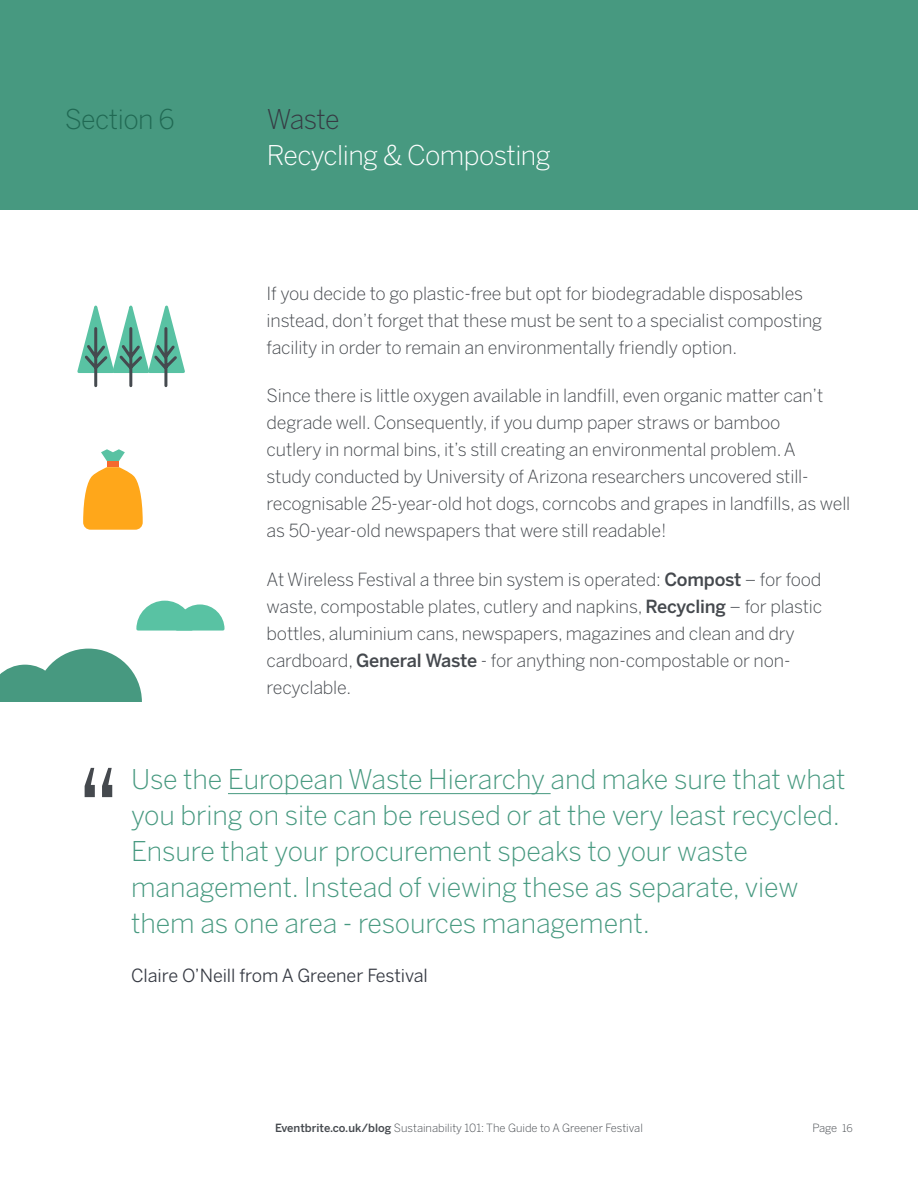
<style>
.page{position:relative;width:918px;height:1188px;background:#fff}
.page>*{position:absolute;margin:0;border:0;box-sizing:border-box;transform-origin:0 0}
.Do_not_use{font:300 27px/36px "Benton Sans";letter-spacing:-.005em;color:#479980}
.t1{font:300 27px/36px "Benton Sans";letter-spacing:-.02em;color:#fff}
.t2{font:300 27px "Benton Sans";letter-spacing:-.02em;color:#206953}
.t3{font:300 18px/27px "Benton Sans";letter-spacing:-.01em;color:#45494e}
.Do_not_use-2{font:18px "Benton Sans";letter-spacing:-.005em;color:#363a43}
.t4{font:300 11.25px "Benton Sans";color:#45494e}
.s1{color:#363a43}
.s2{font-weight:500}
.s3{font-size:10.5px}
</style>
<div class="page">
<div style="left:0;top:0;width:918px;height:210px;background:#479980"></div>
<hr style="left:228px;top:793px;width:323px;height:1px;background:#479980">
<svg style="left:85px;top:768px;width:27px;height:29px"></svg>
<svg style="left:77px;top:305px;width:108px;height:83px"></svg>
<svg style="left:101px;top:449px;width:24px;height:12px"></svg>
<svg style="left:83px;top:467px;width:60px;height:63px;background:#ffb43b"></svg>
<div style="left:107px;top:461px;width:12px;height:6px;background:#f5692e"></div>
<svg style="left:136px;top:600px;width:89px;height:31px"></svg>
<svg style="left:0;top:649px;width:142px;height:53px"></svg>
<p class="t2" style="left:65px;top:104px;width:111px">Section 6</p>
<p class="t1" style="left:267px;top:101px;width:285px"><span class="s1">Waste<br></span>Recycling &amp; Composting</p>
<p class="t3" style="left:267px;top:280px;width:557px">If you decide to go plastic-free but opt for biodegradable disposables instead, don’t forget that these must be sent to a specialist composting facility in order to remain an environmentally friendly option.</p>
<p class="t3" style="left:267px;top:382px;width:585px">Since there is little oxygen available in landfill, even organic matter can’t degrade well. Consequently, if you dump paper straws or bamboo<br>cutlery in normal bins, it’s still creating an environmental problem. A<br>study conducted by University of Arizona researchers uncovered still&shy;recognisable 25-year-old hot dogs, corncobs and grapes in landfills, as well as 50-year-old newspapers that were still readable!</p>
<p class="t3" style="left:267px;top:566px;width:557px">At Wireless Festival a three bin system is operated: <span class="s2">Compost</span> – for food waste, compostable plates, cutlery and napkins, <span class="s2">Recycling</span> – for plastic bottles, aluminium cans, newspapers, magazines and clean and dry cardboard, <span class="s2">General Waste</span> - for anything non-compostable or non&shy;recyclable.</p>
<p class="Do_not_use" style="left:131px;top:761px;width:716px">Use the European Waste Hierarchy and make sure that what you bring on site can be reused or at the very least recycled.<br>Ensure that your procurement speaks to your waste management. Instead of viewing these as separate, view them as one area - resources management.</p>
<p class="Do_not_use-2" style="left:131px;top:964px;width:298px">Claire O’Neill from A Greener Festival</p>
<p class="t4" style="left:275px;top:1121px;width:369px"><span class="s2">Eventbrite.co.uk/blog</span> Sustainability 101: The Guide to A Greener Festival</p>
<p class="t4" style="left:812px;top:1121px;width:42px">Page <span class="s3">16</span></p>
</div>
